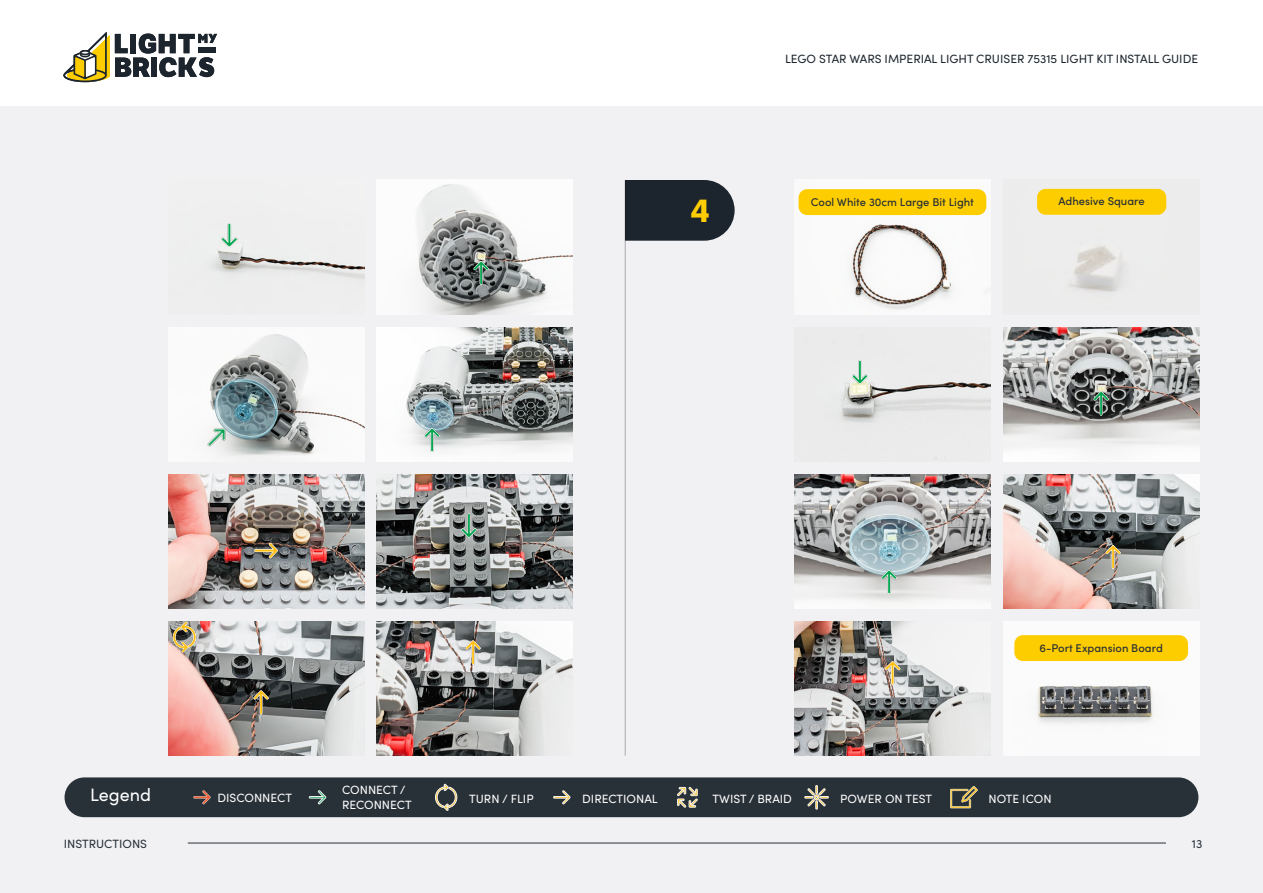
<style>
.page{position:relative;width:1263px;height:893px;background:#fff}
.page>*{position:absolute;margin:0;border:0;box-sizing:border-box;transform-origin:0 0}
.t1{font:700 31.5px "LFT Etica";color:#ffcd03}
.t2{font:18px "Sofia Pro";color:#fff}
.t3{font:12px/14.4px "Sofia Pro";color:#fff}
.t4{font:12px "Sofia Pro";color:#1c252d}
.t5{font:12px "Sofia Pro";color:#283038}
.t6{font:500 11.25px "Sofia Pro";color:#283038}
</style>
<div class="page">
<svg style="left:63px;top:32px;width:154px;height:50px"></svg>
<div style="left:0;top:106px;width:1263px;height:787px;background:#f1f1f3"></div>
<hr style="left:188px;top:843px;width:978px;height:1px;background:#283038">
<img style="left:168px;top:474px;width:196px;height:134px">
<img style="left:377px;top:474px;width:196px;height:134px">
<img style="left:168px;top:621px;width:196px;height:135px">
<img style="left:377px;top:621px;width:196px;height:135px">
<img style="left:211px;top:251px;width:153px;height:29px">
<img style="left:377px;top:180px;width:196px;height:134px">
<img style="left:201px;top:334px;width:163px;height:121px">
<img style="left:797px;top:335px;width:193px;height:126px">
<img style="left:377px;top:327px;width:196px;height:134px">
<img style="left:1003px;top:327px;width:196px;height:134px">
<svg style="left:626px;top:180px;width:109px;height:61px;background:#2a323a"></svg>
<hr style="left:625px;top:180px;width:1px;height:576px;background:#000">
<div style="left:65px;top:777px;width:1133px;height:40px;background:#283038;border-radius:20px"></div>
<svg style="left:193px;top:790px;width:18px;height:14px"></svg>
<svg style="left:309px;top:790px;width:17px;height:14px"></svg>
<svg style="left:553px;top:790px;width:17px;height:14px"></svg>
<svg style="left:435px;top:784px;width:23px;height:27px"></svg>
<svg style="left:677px;top:787px;width:21px;height:21px"></svg>
<svg style="left:804px;top:785px;width:25px;height:24px"></svg>
<svg style="left:950px;top:786px;width:28px;height:22px"></svg>
<img style="left:168px;top:621px;width:32px;height:32px">
<img style="left:245px;top:687px;width:32px;height:31px">
<img style="left:457px;top:637px;width:31px;height:31px">
<img style="left:250px;top:535px;width:32px;height:31px">
<img style="left:844px;top:356px;width:31px;height:32px">
<img style="left:1085px;top:388px;width:31px;height:31px">
<img style="left:216px;top:223px;width:28px;height:28px">
<img style="left:453px;top:510px;width:32px;height:31px">
<img style="left:466px;top:257px;width:31px;height:31px">
<img style="left:416px;top:424px;width:32px;height:32px">
<img style="left:201px;top:415px;width:39px;height:40px">
<img style="left:794px;top:474px;width:196px;height:134px">
<img style="left:1003px;top:474px;width:196px;height:134px">
<img style="left:794px;top:621px;width:196px;height:135px">
<img style="left:873px;top:566px;width:31px;height:32px">
<img style="left:1097px;top:541px;width:32px;height:32px">
<img style="left:877px;top:657px;width:31px;height:31px">
<img style="left:803px;top:189px;width:184px;height:120px">
<div style="left:798px;top:189px;width:188px;height:26px;background:#fecd00;border-radius:9px"></div>
<img style="left:1015px;top:635px;width:173px;height:87px">
<div style="left:1014px;top:635px;width:174px;height:26px;background:#fecd00;border-radius:9px"></div>
<img style="left:1037px;top:188px;width:130px;height:109px">
<div style="left:1037px;top:189px;width:129px;height:26px;background:#fecd00;border-radius:9px"></div>
<h1 class="t1" style="left:690px;top:191px;width:21px">4</h1>
<p class="t4" style="left:785px;top:50px;width:415px">LEGO STAR WARS IMPERIAL LIGHT CRUISER 75315 LIGHT KIT INSTALL GUIDE</p>
<p class="t6" style="left:811px;top:194px;width:165px">Cool White 30cm Large Bit Light</p>
<p class="t6" style="left:1058px;top:193px;width:88px">Adhesive Square</p>
<p class="t6" style="left:1039px;top:639px;width:125px">6-Port Expansion Board</p>
<h2 class="t2" style="left:90px;top:781px;width:62px">Legend</h2>
<p class="t3" style="left:217px;top:790px;width:76px">DISCONNECT</p>
<p class="t3" style="left:342px;top:782px;width:71px">CONNECT /<br>RECONNECT</p>
<p class="t3" style="left:469px;top:791px;width:66px">TURN / FLIP</p>
<p class="t3" style="left:582px;top:791px;width:77px">DIRECTIONAL</p>
<p class="t3" style="left:713px;top:791px;width:81px">TWIST / BRAID</p>
<p class="t3" style="left:840px;top:791px;width:93px">POWER ON TEST</p>
<p class="t3" style="left:988px;top:791px;width:65px">NOTE ICON</p>
<p class="t5" style="left:64px;top:835px;width:85px">INSTRUCTIONS</p>
<p class="t5" style="left:1192px;top:835px;width:12px">13</p>
</div>
